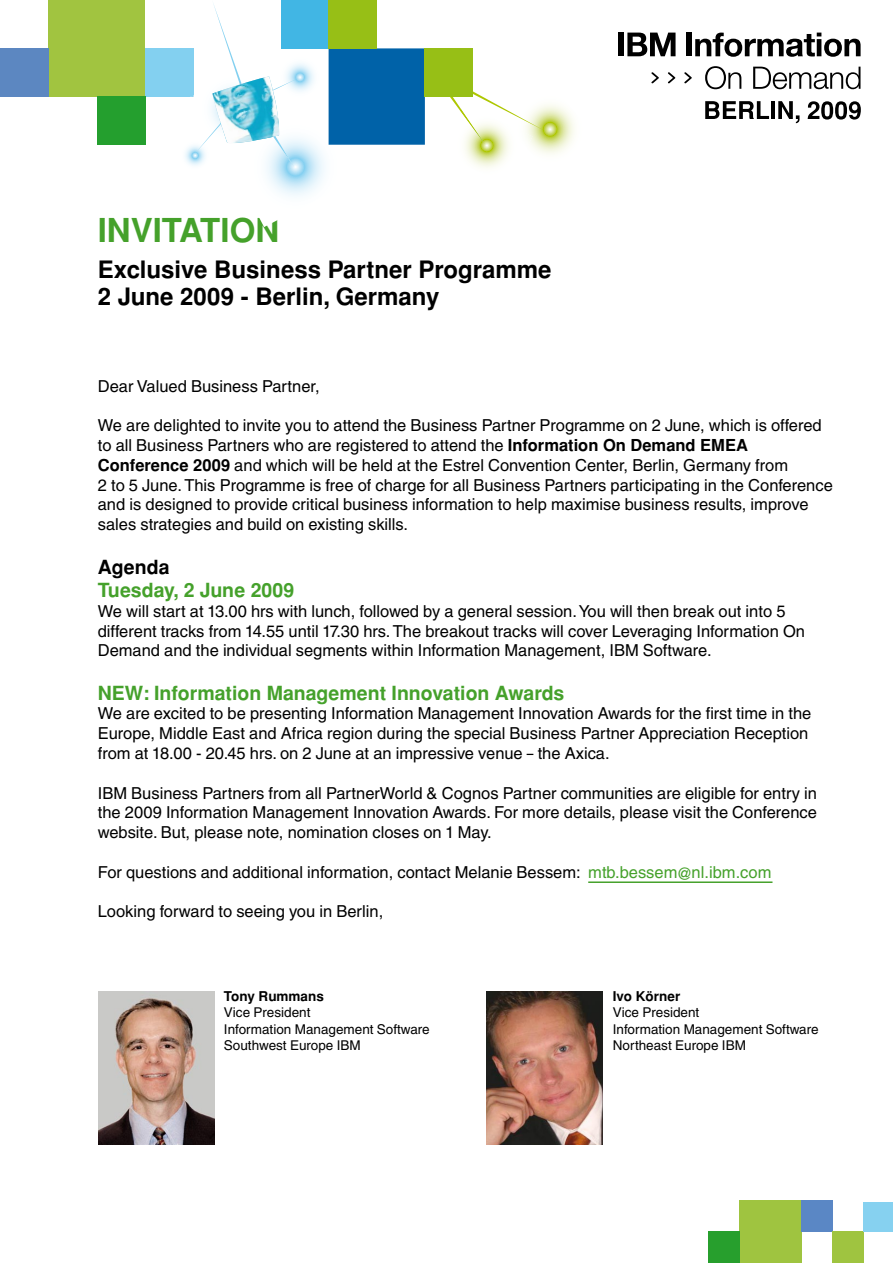
<style>
.page{position:relative;width:893px;height:1263px;background:#fff}
.page>*{position:absolute;margin:0;border:0;box-sizing:border-box;transform-origin:0 0}
.t1{font:700 33px "IBM Helvetica 2004";color:#45a12b}
.t2{font:700 24px/27px "IBM Helvetica 2004";color:#000}
.t3{font:700 19.5px "IBM Helvetica 2004";color:#45a12b}
.t4{font:700 19.5px "IBM Helvetica 2004";color:#000}
.t5{font:16.5px/19.8px "IBM Helvetica 2004";color:#000}
.t6{font:13.5px/16.2px "IBM Helvetica 2004";color:#000}
.t7{font:700 13.5px "IBM Helvetica 2004";color:#000}
.s1{font-weight:700}
.s2{color:#45a12b}
</style>
<div class="page">
<div style="left:739px;top:1201px;width:62px;height:62px;background:#9fc440"></div>
<div style="left:801px;top:1201px;width:31px;height:31px;background:#5a87c5"></div>
<div style="left:708px;top:1232px;width:31px;height:31px;background:#279f2d"></div>
<div style="left:832px;top:1232px;width:31px;height:31px;background:#9fc440"></div>
<div style="left:863px;top:1202px;width:30px;height:30px;background:#86d1f0"></div>
<img style="left:99px;top:992px;width:116px;height:152px">
<img style="left:487px;top:992px;width:116px;height:152px">
<hr style="left:588px;top:881px;width:184px;height:2px;background:#45a12b">
<svg style="left:450px;top:91px;width:125px;height:77px"></svg>
<div style="left:48px;top:0;width:97px;height:97px;background:#a1c440"></div>
<div style="left:145px;top:49px;width:48px;height:48px;background:#83d0f0"></div>
<div style="left:97px;top:97px;width:48px;height:48px;background:#249f2e"></div>
<div style="left:0;top:48px;width:48px;height:49px;background:#5c87c1"></div>
<svg style="left:171px;top:3px;width:158px;height:193px"></svg>
<img style="left:212px;top:77px;width:69px;height:68px">
<div style="left:686px;top:33px;width:6px;height:23px;background:#000"></div>
<svg style="left:695px;top:33px;width:166px;height:24px"></svg>
<div style="left:618px;top:33px;width:6px;height:23px;background:#000"></div>
<svg style="left:627px;top:33px;width:48px;height:23px"></svg>
<svg style="left:705px;top:66px;width:36px;height:23px"></svg>
<svg style="left:753px;top:67px;width:107px;height:22px"></svg>
<svg style="left:684px;top:72px;width:8px;height:11px"></svg>
<svg style="left:668px;top:72px;width:7px;height:11px"></svg>
<svg style="left:651px;top:72px;width:8px;height:11px"></svg>
<svg style="left:705px;top:101px;width:64px;height:18px"></svg>
<hr style="left:771px;top:101px;width:4px;height:18px;background:#000">
<svg style="left:778px;top:101px;width:21px;height:22px"></svg>
<svg style="left:808px;top:101px;width:53px;height:19px"></svg>
<div style="left:329px;top:48px;width:96px;height:97px;background:#0062a8"></div>
<div style="left:281px;top:0;width:48px;height:48px;background:#41b6e4"></div>
<div style="left:329px;top:0;width:48px;height:48px;background:#97bf16"></div>
<div style="left:425px;top:48px;width:48px;height:49px;background:#97bf16"></div>
<h1 class="t1" style="left:98px;top:211px;width:183px">INVITATION</h1>
<h2 class="t2" style="left:98px;top:257px;width:455px">Exclusive Business Partner Programme<br>2 June 2009 - Berlin, Germany</h2>
<p class="t5" style="left:98px;top:376px;width:223px">Dear Valued Business Partner,</p>
<p class="t5" style="left:98px;top:416px;width:737px">We are delighted to invite you to attend the Business Partner Programme on 2 June, which is offered to all Business Partners who are registered to attend the <span class="s1">Information On Demand EMEA Conference 2009</span> and which will be held at the Estrel Convention Center, Berlin, Germany from<br>2 to 5 June. This Programme is free of charge for all Business Partners participating in the Conference and is designed to provide critical business information to help maximise business results, improve sales strategies and build on existing skills.</p>
<p class="t4" style="left:98px;top:555px;width:73px">Agenda</p>
<p class="t3" style="left:98px;top:579px;width:198px">Tuesday, 2 June 2009</p>
<p class="t5" style="left:98px;top:601px;width:709px">We will start at 13.00 hrs with lunch, followed by a general session. You will then break out into 5 different tracks from 14.55 until 17.30 hrs. The breakout tracks will cover Leveraging Information On<br>Demand and the individual segments within Information Management, IBM Software.</p>
<p class="t3" style="left:98px;top:681px;width:468px">NEW: Information Management Innovation Awards</p>
<p class="t5" style="left:98px;top:704px;width:715px">We are excited to be presenting Information Management Innovation Awards for the first time in the<br>Europe, Middle East and Africa region during the special Business Partner Appreciation Reception from at 18.00 - 20.45 hrs. on 2 June at an impressive venue – the Axica.</p>
<p class="t5" style="left:98px;top:783px;width:721px;text-align:justify">IBM Business Partners from all PartnerWorld &amp; Cognos Partner communities are eligible for entry in the 2009 Information Management Innovation Awards. For more details, please visit the Conference website. But, please note, nomination closes on 1 May.</p>
<p class="t5" style="left:98px;top:862px;width:675px">For questions and additional information, contact Melanie Bessem: <span class="s2">mtb.bessem@nl.ibm.com</span></p>
<p class="t5" style="left:98px;top:902px;width:287px">Looking forward to seeing you in Berlin,</p>
<p class="t7" style="left:224px;top:988px;width:101px">Tony Rummans</p>
<p class="t6" style="left:224px;top:1005px;width:207px">Vice President<br>Information Management Software<br>Southwest Europe IBM</p>
<p class="t7" style="left:613px;top:988px;width:69px">Ivo Körner</p>
<p class="t6" style="left:613px;top:1005px;width:207px">Vice President<br>Information Management Software<br>Northeast Europe IBM</p>
</div>
